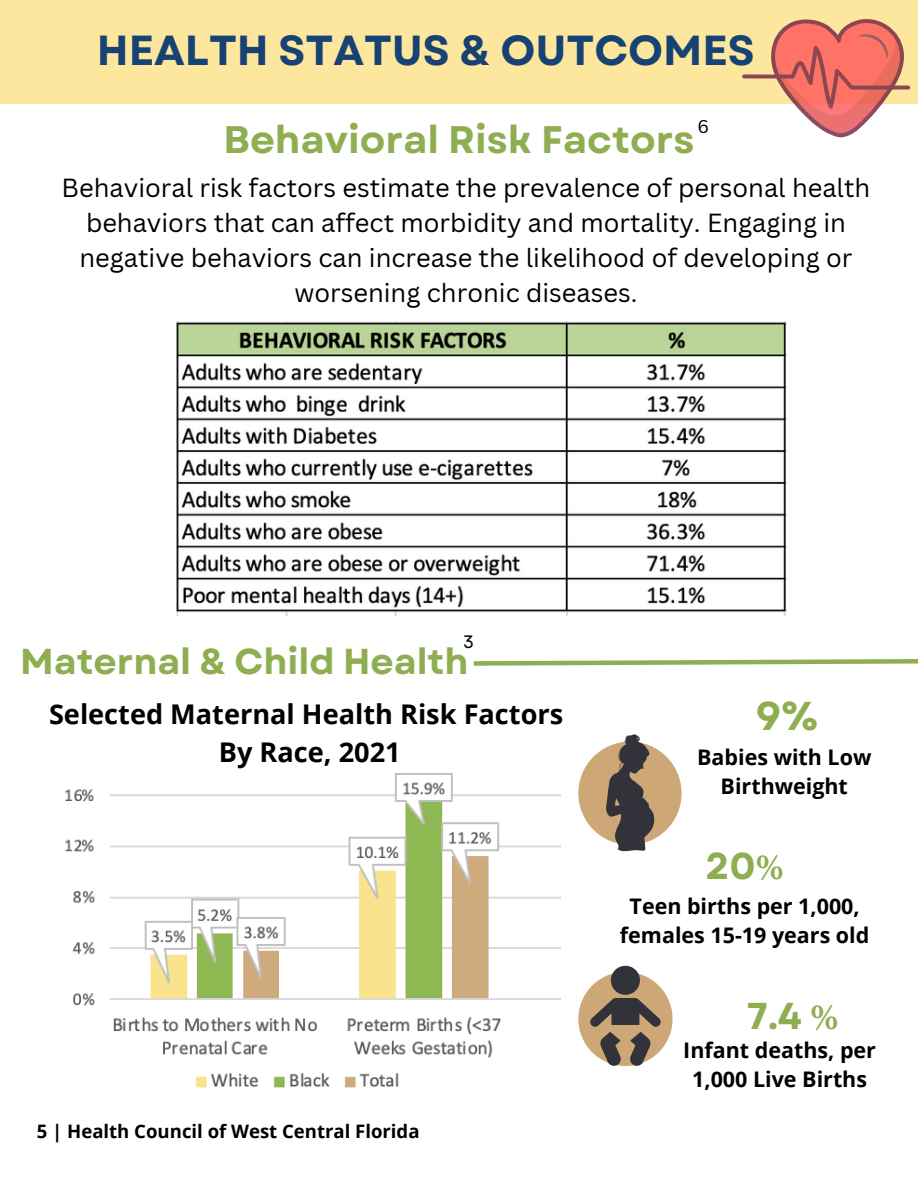
<style>
.page{position:relative;width:918px;height:1188px;background:#fff}
.page>*{position:absolute;margin:0;border:0;box-sizing:border-box;transform-origin:0 0}
.t1{font:700 42px "Garet";color:#164274}
.t2{font:700 40.2px "Garet";color:#8fad51}
.t3{font:700 38.4px "Garet";color:#8fad51}
.t4{font:700 37.35px "Garet";color:#8fad51}
.t5{font:700 36px "Garet";color:#8fad51}
.t6{font:700 27.15px "Open Sans";color:#000}
.t7{font:25.5px/34.8px "Canva Sans";color:#000;text-align:center}
.t8{font:700 21.45px/28.8px "Open Sans";color:#000;text-align:center}
.t9{font:700 18.6px "Open Sans";color:#000}
.t10{font:18px "Canva Sans";color:#000}
.t11{font:18px "Garet";color:#000}
.s1{font-family:"Minion Pro"}
</style>
<div class="page">
<div style="left:0;top:0;width:918px;height:104px;background:#fde69d"></div>
<svg style="left:742px;top:19px;width:168px;height:118px"></svg>
<img style="left:176px;top:322px;width:611px;height:293px">
<svg style="left:473px;top:659px;width:445px;height:7px"></svg>
<img style="left:195px;top:1072px;width:204px;height:16px">
<img style="left:65px;top:773px;width:496px;height:285px">
<div style="left:578px;top:742px;width:104px;height:103px;background:#cea777;border-radius:50%"></div>
<svg style="left:605px;top:734px;width:49px;height:118px"></svg>
<div style="left:578px;top:972px;width:95px;height:94px;background:#cea777;border-radius:50%"></div>
<div style="left:611px;top:966px;width:29px;height:29px;background:#31323a;border-radius:50%"></div>
<svg style="left:590px;top:998px;width:71px;height:68px"></svg>
<p class="t1" style="left:97px;top:20px;width:659px">HEALTH STATUS &amp; OUTCOMES</p>
<h1 class="t3" style="left:224px;top:111px;width:472px">Behavioral Risk Factors</h1>
<h1 class="t10" style="left:698px;top:114px;width:13px">6</h1>
<p class="t7" style="left:62px;top:170px;width:810px">Behavioral risk factors estimate the prevalence of personal health behaviors that can affect morbidity and mortality. Engaging in negative behaviors can increase the likelihood of developing or worsening chronic diseases.</p>
<p class="t11" style="left:463px;top:629px;width:12px">3</p>
<p class="t5" style="left:20px;top:635px;width:450px">Maternal &amp; Child Health</p>
<p class="t6" style="left:49px;top:695px;width:516px">Selected Maternal Health Risk Factors</p>
<p class="t2" style="left:755px;top:687px;width:65px">9%</p>
<p class="t8" style="left:697px;top:743px;width:176px">Babies with Low<br>Birthweight</p>
<p class="t6" style="left:219px;top:733px;width:183px">By Race, 2021</p>
<p class="t4" style="left:705px;top:839px;width:80px">20<span class="s1">%</span></p>
<p class="t8" style="left:620px;top:891px;width:251px">Teen births per 1,000, females 15-19 years old</p>
<p class="t9" style="left:37px;top:1118px;width:384px">5 | Health Council of West Central Florida</p>
<p class="t4" style="left:747px;top:989px;width:93px">7.4 <span class="s1">%</span></p>
<p class="t8" style="left:683px;top:1036px;width:194px">Infant deaths, per<br>1,000 Live Births</p>
</div>
